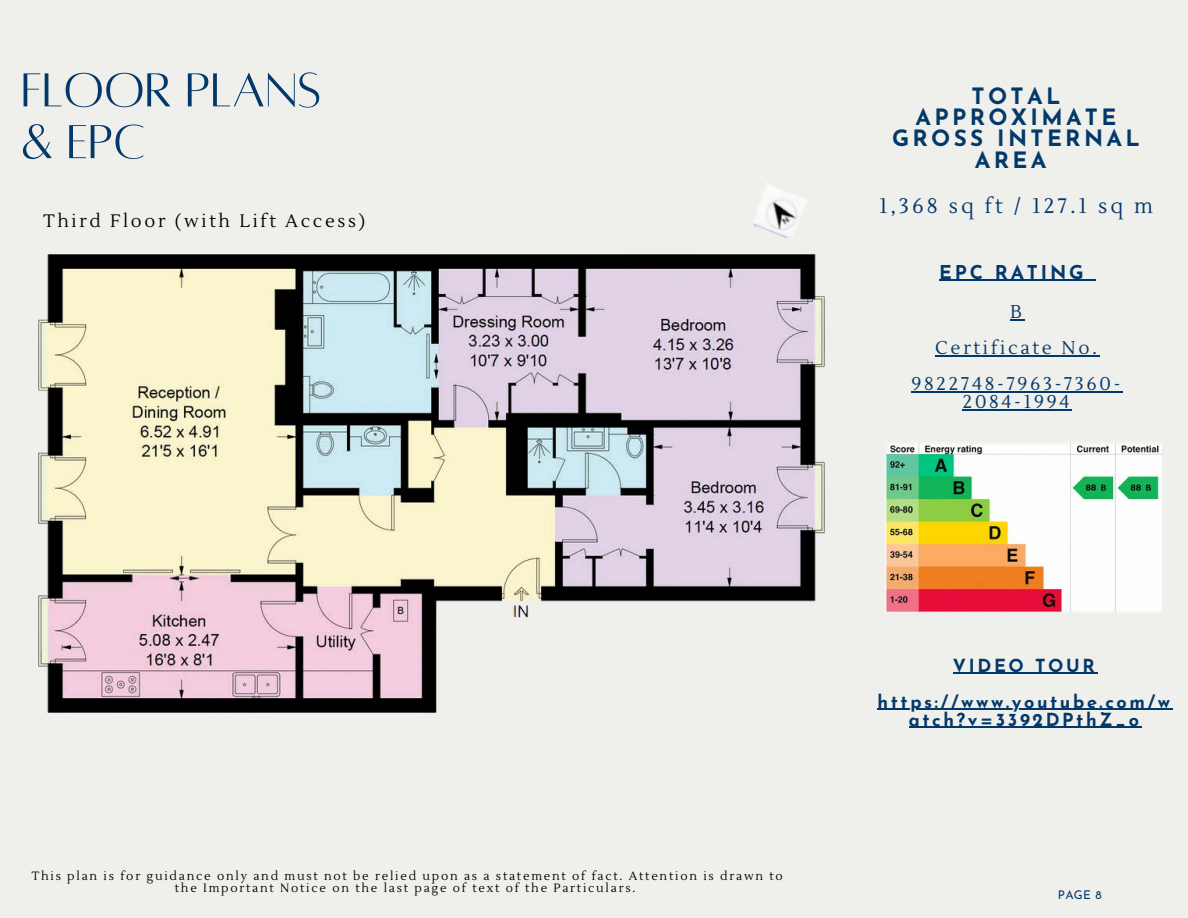
<style>
.page{position:relative;width:1188px;height:918px;background:#efefeb}
.page>*{position:absolute;margin:0;border:0;box-sizing:border-box;transform-origin:0 0}
.t1{font:52.5px/51.8px "Alta regular";color:#03386a}
.t2{font:700 22.5px/21.3px "Josefin Sans";letter-spacing:.145em;color:#03386a;text-align:center}
.t3{font:21px "Lustria";letter-spacing:.145em;color:#03386a}
.t4{font:700 19.05px "Josefin Sans";letter-spacing:.145em;color:#03386a}
.t5{font:18.45px/18px "Lustria";letter-spacing:.145em;color:#03386a;text-align:center}
.t6{font:700 18px/18px "Josefin Sans";letter-spacing:.145em;color:#03386a;text-align:center}
.t7{font:18px "Lustria";letter-spacing:.145em;color:#000}
.t8{font:12px/12px "Lustria";letter-spacing:.145em;color:#000;text-align:center}
.t9{font:12px "Josefin Sans";color:#03386a}
</style>
<div class="page">
<img style="left:886px;top:443px;width:276px;height:170px">
<img style="left:753px;top:182px;width:54px;height:56px">
<img style="left:38px;top:254px;width:787px;height:459px">
<hr style="left:939px;top:280px;width:148px;height:1px;background:#03386a">
<svg style="left:1010px;top:319px;width:15px;height:1px"></svg>
<hr style="left:935px;top:355px;width:165px;height:1px;background:#03386a">
<hr style="left:912px;top:391px;width:211px;height:1px;background:#03386a">
<hr style="left:963px;top:409px;width:109px;height:1px;background:#03386a">
<hr style="left:953px;top:673px;width:145px;height:1px;background:#03386a">
<hr style="left:878px;top:709px;width:295px;height:1px;background:#03386a">
<hr style="left:909px;top:727px;width:233px;height:1px;background:#03386a">
<h5 class="t1" style="left:21px;top:65px;width:302px">FLOOR PLANS &amp; EPC</h5>
<p class="t7" style="left:44px;top:210px;width:323px">Third Floor (with Lift Access)</p>
<p class="t2" style="left:892px;top:87px;width:249px">TOTAL<br>APPROXIMATE<br>GROSS INTERNAL<br>AREA</p>
<p class="t3" style="left:879px;top:193px;width:276px">1,368 sq ft / 127.1 sq m</p>
<p class="t4" style="left:939px;top:264px;width:146px">EPC RATING</p>
<h2 class="t5" style="left:1010px;top:303px;width:13px">B</h2>
<h3 class="t5" style="left:935px;top:339px;width:163px">Certificate No.</h3>
<h4 class="t5" style="left:912px;top:375px;width:210px">9822748-7963-7360-<br>2084-1994</h4>
<p class="t8" style="left:32px;top:870px;width:753px">This plan is for guidance only and must not be relied upon as a statement of fact. Attention is drawn to the Important Notice on the last page of text of the Particulars.</p>
<p class="t6" style="left:953px;top:658px;width:143px">VIDEO TOUR</p>
<h4 class="t6" style="left:878px;top:694px;width:294px">https://www.youtube.com/w atch?v=3392DPthZ_o</h4>
<h1 class="t9" style="left:1058px;top:890px;width:45px">PAGE 8</h1>
</div>
